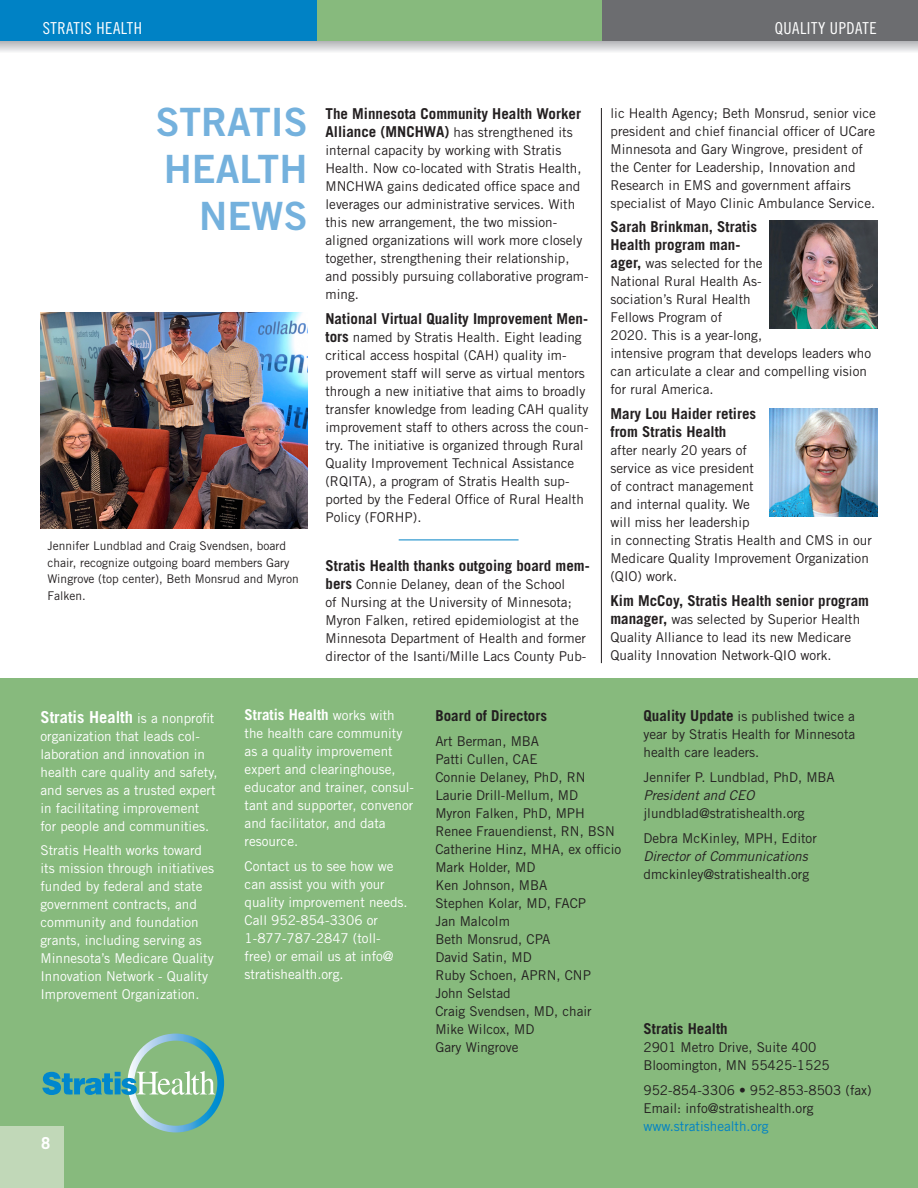
<style>
.page{position:relative;width:918px;height:1188px;background:#fff}
.page>*{position:absolute;margin:0;border:0;box-sizing:border-box;transform-origin:0 0}
.t1{font:39px/46.8px "Trade Gothic LT Std Bd 2";color:#74b1dd}
.Body_text-sidebar{font:700 16.5px "Trade Gothic LT Std";color:#fff}
.t2{font:16.5px "Trade Gothic LT Std Cn 18";letter-spacing:.03em;color:#fff}
.Body_text-sidebar-2{font:700 15px/18px "Trade Gothic LT Std";color:#231f20}
.Body_text-sidebar-3{font:700 15px "Trade Gothic LT Std";color:#fff}
.Head_3{font:700 15px "Trade Gothic LT Std";color:#231f20}
.Body_text-sidebar-4{font:13.5px/18px "Trade Gothic LT Std";color:#231f20}
.Body_text-sidebar-5{font:13.5px/18px "Trade Gothic LT Std";color:#fff}
.Body_text-sidebar-6{font:italic 13.5px "Trade Gothic LT Std";color:#231f20}
.Body_text-sidebar-7{font:13.5px "Trade Gothic LT Std";color:#0082c5}
.t3{font:12px/16.5px "Trade Gothic LT Std";color:#231f20}
.s1{font-weight:700;font-size:15px}
.s2{font-weight:400;font-size:13.5px}
</style>
<div class="page">
<hr style="left:601px;top:108px;width:1px;height:555px;background:#231f20">
<div style="left:0;top:678px;width:918px;height:510px;background:#87ba7d"></div>
<img style="left:770px;top:409px;width:108px;height:108px">
<hr style="left:399px;top:540px;width:120px;height:1px;background:#0082c5">
<img style="left:770px;top:221px;width:108px;height:108px">
<img style="left:40px;top:312px;width:268px;height:217px">
<svg style="left:42px;top:1034px;width:182px;height:98px"></svg>
<svg style="left:1px;top:40px;width:917px;height:12px;background:#c7cdcf"></svg>
<div style="left:602px;top:0;width:316px;height:40px;background:#6c6d70"></div>
<div style="left:317px;top:0;width:285px;height:40px;background:#87ba7d"></div>
<div style="left:0;top:0;width:317px;height:40px;background:#0082c5"></div>
<div style="left:0;top:1126px;width:64px;height:62px;background:#c1d8b8"></div>
<p class="t2" style="left:43px;top:19px;width:101px">STRATIS HEALTH</p>
<p class="t2" style="left:775px;top:19px;width:104px">QUALITY UPDATE</p>
<p class="t1" style="left:156px;top:98px;width:153px">STRATIS<br>HEALTH</p>
<p class="t1" style="left:199px;top:192px;width:110px">NEWS</p>
<p class="t3" style="left:48px;top:538px;width:253px">Jennifer Lundblad and Craig Svendsen, board chair, recognize outgoing board members Gary Wingrove (top center), Beth Monsrud and Myron Falken.</p>
<p class="Body_text-sidebar-2" style="left:326px;top:104px;width:257px">The Minnesota Community Health Worker</p>
<p class="Body_text-sidebar-4" style="left:326px;top:123px;width:265px"><span class="s1">Alliance (MNCHWA)</span> has strengthened its internal capacity by working with Stratis Health. Now co-located with Stratis Health, MNCHWA gains dedicated office space and leverages our administrative services. With this new arrangement, the two mission&shy;aligned organizations will work more closely together, strengthening their relationship, and possibly pursuing collaborative program&shy;ming.</p>
<p class="Body_text-sidebar-2" style="left:326px;top:309px;width:264px">National Virtual Quality Improvement Men-</p>
<p class="Body_text-sidebar-4" style="left:326px;top:328px;width:265px"><span class="s1">tors</span> named by Stratis Health. Eight leading critical access hospital (CAH) quality im&shy;provement staff will serve as virtual mentors through a new initiative that aims to broadly transfer knowledge from leading CAH quality improvement staff to others across the coun&shy;try. The initiative is organized through Rural Quality Improvement Technical Assistance (RQITA), a program of Stratis Health sup&shy;ported by the Federal Office of Rural Health Policy (FORHP).</p>
<p class="Body_text-sidebar-2" style="left:326px;top:557px;width:266px">Stratis Health thanks outgoing board mem-</p>
<p class="Body_text-sidebar-4" style="left:326px;top:575px;width:262px"><span class="s1">bers</span> Connie Delaney, dean of the School<br>of Nursing at the University of Minnesota; Myron Falken, retired epidemiologist at the Minnesota Department of Health and former director of the Isanti/Mille Lacs County Pub-</p>
<p class="Body_text-sidebar-4" style="left:610px;top:104px;width:267px">lic Health Agency; Beth Monsrud, senior vice president and chief financial officer of UCare Minnesota and Gary Wingrove, president of the Center for Leadership, Innovation and Research in EMS and government affairs specialist of Mayo Clinic Ambulance Service.</p>
<p class="Body_text-sidebar-2" style="left:610px;top:218px;width:148px">Sarah Brinkman, Stratis<br>Health program man-</p>
<p class="Body_text-sidebar-4" style="left:610px;top:255px;width:262px"><span class="s1">ager,</span> was selected for the<br>National Rural Health As-<br>sociation’s Rural Health<br>Fellows Program of<br>2020. This is a year-long,<br>intensive program that develops leaders who can articulate a clear and compelling vision for rural America.</p>
<p class="Body_text-sidebar-2" style="left:610px;top:405px;width:147px">Mary Lou Haider retires from Stratis Health</p>
<p class="Body_text-sidebar-4" style="left:610px;top:441px;width:263px">after nearly 20 years of<br>service as vice president<br>of contract management<br>and internal quality. We<br>will miss her leadership<br>in connecting Stratis Health and CMS in our<br>Medicare Quality Improvement Organization (QIO) work.</p>
<p class="Body_text-sidebar-2" style="left:610px;top:591px;width:260px">Kim McCoy, Stratis Health senior program</p>
<p class="Body_text-sidebar-4" style="left:610px;top:610px;width:251px"><span class="s1">manager,</span> was selected by Superior Health<br>Quality Alliance to lead its new Medicare<br>Quality Innovation Network-QIO work.</p>
<p class="Body_text-sidebar" style="left:40px;top:706px;width:175px">Stratis Health <span class="s2">is a nonprofit</span></p>
<p class="Body_text-sidebar-5" style="left:40px;top:727px;width:178px">organization that leads col&shy;laboration and innovation in health care quality and safety, and serves as a trusted expert in facilitating improvement for people and communities.</p>
<p class="Body_text-sidebar-5" style="left:40px;top:841px;width:175px">Stratis Health works toward its mission through initiatives funded by federal and state government contracts, and community and foundation grants, including serving as<br>Minnesota’s Medicare Quality<br>Innovation Network - Quality<br>Improvement Organization.</p>
<p class="Body_text-sidebar" style="left:41px;top:1133px;width:11px">8</p>
<p class="Body_text-sidebar-3" style="left:245px;top:706px;width:152px">Stratis Health <span class="s2">works with</span></p>
<p class="Body_text-sidebar-5" style="left:245px;top:724px;width:171px">the health care community as a quality improvement expert and clearinghouse, educator and trainer, consul&shy;tant and supporter, convenor and facilitator, and data resource.</p>
<p class="Body_text-sidebar-5" style="left:245px;top:857px;width:165px">Contact us to see how we can assist you with your quality improvement needs.<br>Call 952-854-3306 or<br>1-877-787-2847 (toll&shy;free) or email us at info@ stratishealth.org.</p>
<p class="Head_3" style="left:435px;top:707px;width:113px">Board of Directors</p>
<p class="Body_text-sidebar-4" style="left:435px;top:732px;width:105px">Art Berman, MBA</p>
<p class="Body_text-sidebar-4" style="left:435px;top:750px;width:104px">Patti Cullen, CAE</p>
<p class="Body_text-sidebar-4" style="left:435px;top:768px;width:152px">Connie Delaney, PhD, RN</p>
<p class="Body_text-sidebar-4" style="left:435px;top:786px;width:144px">Laurie Drill-Mellum, MD</p>
<p class="Body_text-sidebar-4" style="left:435px;top:804px;width:151px">Myron Falken, PhD, MPH</p>
<p class="Body_text-sidebar-4" style="left:435px;top:822px;width:181px">Renee Frauendienst, RN, BSN</p>
<p class="Body_text-sidebar-4" style="left:435px;top:840px;width:187px">Catherine Hinz, MHA, ex officio</p>
<p class="Body_text-sidebar-4" style="left:435px;top:858px;width:102px">Mark Holder, MD</p>
<p class="Body_text-sidebar-4" style="left:435px;top:876px;width:114px">Ken Johnson, MBA</p>
<p class="Body_text-sidebar-4" style="left:435px;top:894px;width:152px">Stephen Kolar, MD, FACP</p>
<p class="Body_text-sidebar-4" style="left:435px;top:912px;width:76px">Jan Malcolm</p>
<p class="Body_text-sidebar-4" style="left:435px;top:930px;width:117px">Beth Monsrud, CPA<br>David Satin, MD</p>
<p class="Body_text-sidebar-4" style="left:435px;top:966px;width:157px">Ruby Schoen, APRN, CNP</p>
<p class="Body_text-sidebar-4" style="left:435px;top:984px;width:77px">John Selstad</p>
<p class="Body_text-sidebar-4" style="left:435px;top:1002px;width:158px">Craig Svendsen, MD, chair</p>
<p class="Body_text-sidebar-4" style="left:435px;top:1020px;width:101px">Mike Wilcox, MD</p>
<p class="Body_text-sidebar-4" style="left:435px;top:1038px;width:85px">Gary Wingrove</p>
<p class="Body_text-sidebar-4" style="left:644px;top:707px;width:213px;text-align:justify"><span class="s1">Quality Update</span> is published twice a year by Stratis Health for Minnesota health care leaders.</p>
<p class="Body_text-sidebar-4" style="left:644px;top:768px;width:193px">Jennifer P. Lundblad, PhD, MBA</p>
<p class="Body_text-sidebar-6" style="left:644px;top:787px;width:112px">President and CEO</p>
<p class="Body_text-sidebar-4" style="left:644px;top:804px;width:163px">jlundblad@stratishealth.org</p>
<p class="Body_text-sidebar-4" style="left:644px;top:829px;width:175px">Debra McKinley, MPH, Editor</p>
<p class="Body_text-sidebar-6" style="left:644px;top:848px;width:166px">Director of Communications</p>
<p class="Body_text-sidebar-4" style="left:644px;top:865px;width:167px">dmckinley@stratishealth.org</p>
<p class="Body_text-sidebar-2" style="left:644px;top:1020px;width:86px">Stratis Health</p>
<p class="Body_text-sidebar-4" style="left:644px;top:1038px;width:174px">2901 Metro Drive, Suite 400</p>
<p class="Body_text-sidebar-4" style="left:644px;top:1056px;width:188px">Bloomington, MN 55425-1525</p>
<p class="Body_text-sidebar-4" style="left:644px;top:1081px;width:230px">952-854-3306 • 952-853-8503 (fax)</p>
<p class="Body_text-sidebar-4" style="left:644px;top:1099px;width:172px">Email: info@stratishealth.org</p>
<p class="Body_text-sidebar-7" style="left:644px;top:1118px;width:127px">www.stratishealth.org</p>
</div>
